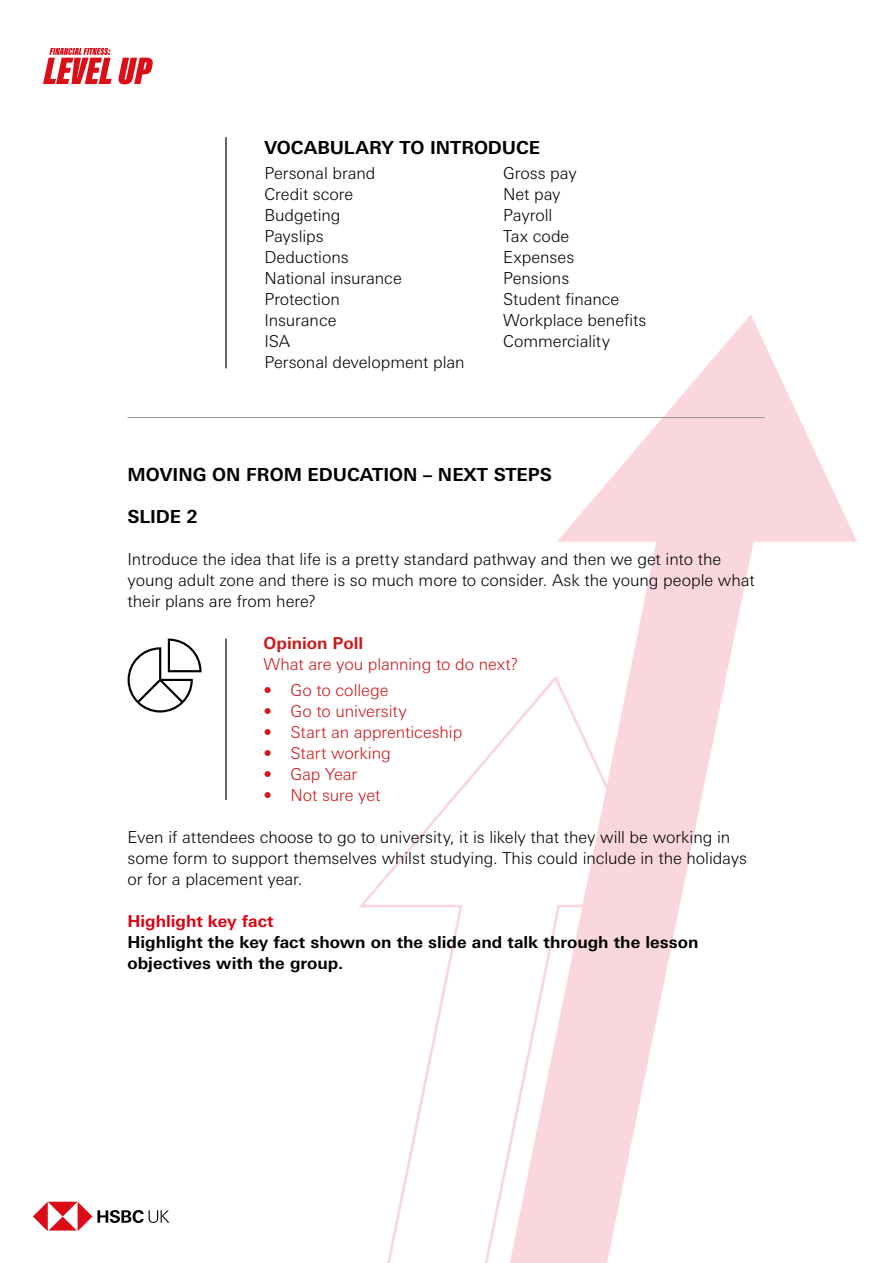
<style>
.page{position:relative;width:893px;height:1263px;background:#fff}
.page>*{position:absolute;margin:0;border:0;box-sizing:border-box;transform-origin:0 0}
.t1{font:700 18px "Univers Nextfor HSBC";color:#000}
.t2{font:300 16.5px/21px "Univers Nextfor HSBC";letter-spacing:-.005em;color:#000}
.t3{font:300 16.5px "Univers Nextfor HSBC";letter-spacing:-.005em;color:#cd1719}
.t4{font:700 16.5px/21px "Univers Nextfor HSBC";color:#000}
.t5{font:700 16.5px "Univers Nextfor HSBC";color:#db0011}
.t6{font:700 16.5px "Univers Nextfor HSBC";letter-spacing:-.005em;color:#cd1719}
</style>
<div class="page">
<img style="left:46px;top:47px;width:811px;height:1216px">
<svg style="left:33px;top:1202px;width:136px;height:28px"></svg>
<hr style="left:225px;top:137px;width:2px;height:231px;background:#000">
<hr style="left:225px;top:639px;width:2px;height:161px;background:#000">
<hr style="left:128px;top:417px;width:637px;height:1px;background:#949494">
<svg style="left:128px;top:639px;width:74px;height:73px"></svg>
<svg style="left:43px;top:48px;width:110px;height:36px"></svg>
<p class="t1" style="left:264px;top:135px;width:277px">VOCABULARY TO INTRODUCE</p>
<p class="t2" style="left:264px;top:162px;width:202px">Personal brand<br>Credit score<br>Budgeting<br>Payslips<br>Deductions<br>National insurance<br>Protection<br>Insurance<br>ISA<br>Personal development plan</p>
<p class="t2" style="left:503px;top:162px;width:145px">Gross pay<br>Net pay<br>Payroll<br>Tax code<br>Expenses<br>Pensions<br>Student finance<br>Workplace benefits<br>Commerciality</p>
<p class="t1" style="left:128px;top:461px;width:426px">MOVING ON FROM EDUCATION – NEXT STEPS</p>
<p class="t1" style="left:128px;top:504px;width:72px">SLIDE 2</p>
<p class="t2" style="left:128px;top:548px;width:629px">Introduce the idea that life is a pretty standard pathway and then we get into the young adult zone and there is so much more to consider. Ask the young people what their plans are from here?</p>
<p class="t6" style="left:264px;top:632px;width:101px">Opinion Poll</p>
<p class="t3" style="left:264px;top:653px;width:256px">What are you planning to do next?</p>
<p class="t3" style="left:264px;top:678px;width:126px">• Go to college</p>
<p class="t3" style="left:264px;top:699px;width:145px">• Go to university</p>
<p class="t3" style="left:264px;top:720px;width:200px">• Start an apprenticeship</p>
<p class="t3" style="left:264px;top:741px;width:129px">• Start working</p>
<p class="t3" style="left:264px;top:762px;width:95px">• Gap Year</p>
<p class="t3" style="left:264px;top:783px;width:118px">• Not sure yet</p>
<p class="t2" style="left:128px;top:825px;width:621px">Even if attendees choose to go to university, it is likely that they will be working in some form to support themselves whilst studying. This could include in the holidays or for a placement year.</p>
<p class="t5" style="left:128px;top:909px;width:148px">Highlight key fact</p>
<p class="t4" style="left:128px;top:931px;width:572px">Highlight the key fact shown on the slide and talk through the lesson objectives with the group.</p>
</div>
